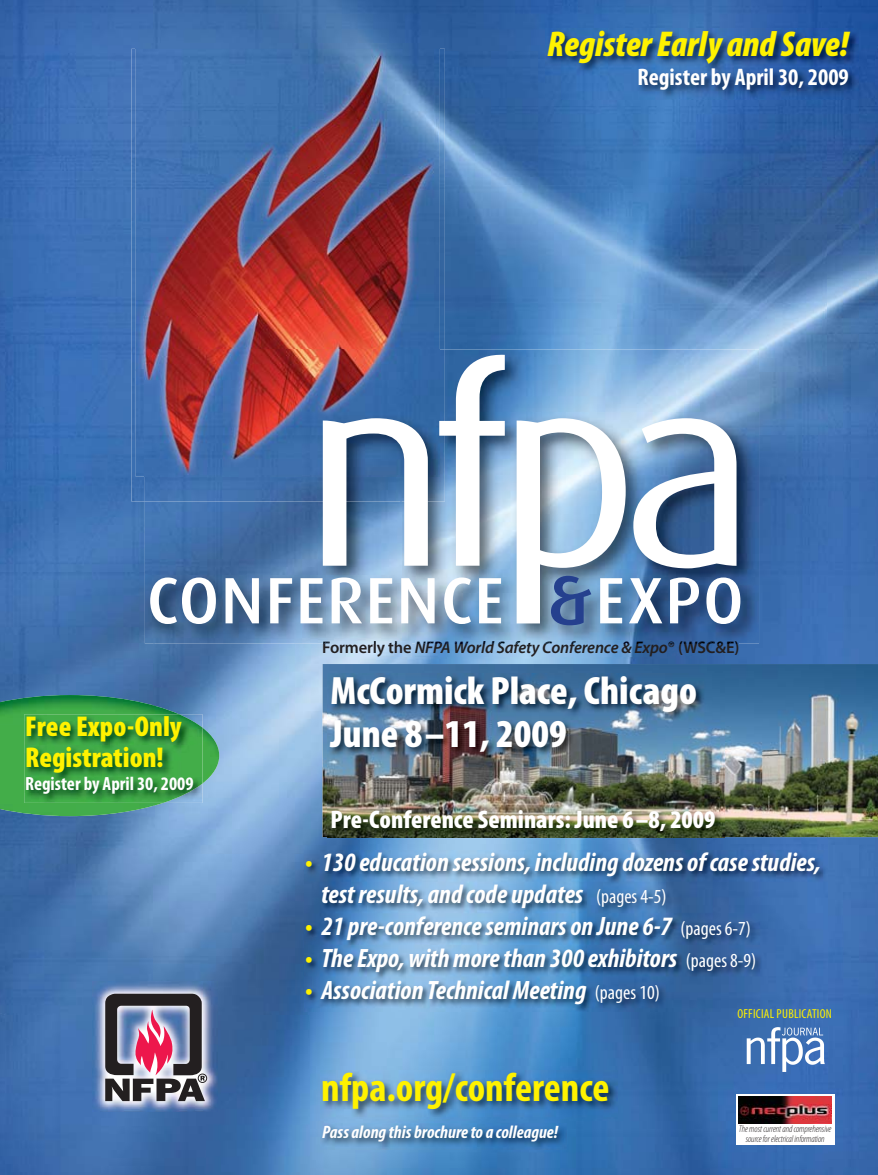
<style>
.page{position:relative;width:878px;height:1175px;background:#fff}
.page>*{position:absolute;margin:0;border:0;box-sizing:border-box;transform-origin:0 0}
.t1{font:700 condensed 40.5px "Myriad Pro";color:#fff200}
.t2{font:900 condensed 39.75px/43.5px "Myriad Pro";color:#fff}
.t3{font:italic 900 condensed 36px "Myriad Pro";color:#fff200}
.t4{font:900 condensed 28.65px/31px "Myriad Pro";color:#fff200}
.t5{font:italic 700 condensed 26.7px/32px "Myriad Pro";color:#fff}
.t6{font:900 condensed 25.5px "Myriad Pro";color:#fff}
.t7{font:700 condensed 24px "Myriad Pro";color:#fff}
.t8{font:700 condensed 19.2px "Myriad Pro";color:#fff}
.t9{font:italic 700 condensed 18px "Myriad Pro";color:#fff}
.t10{font:italic 600 16.8px "Myriad Pro";letter-spacing:-.01em;color:#231f20}
.t11{font:italic 600 16.8px "Myriad Pro";letter-spacing:-.01em;color:#000118}
.t12{font:600 16.8px "Myriad Pro";letter-spacing:-.01em;color:#231f20}
.t13{font:condensed 13.05px "Myriad Pro";letter-spacing:.02em;color:#fff200}
.t14{font:italic 300 condensed 9.75px/9.8px "Myriad Pro";letter-spacing:-.01em;color:#231f20;text-align:center}
.s1{font-style:normal;color:#13181f}
.s2{font-style:normal;color:#13171f}
.s3{font-style:normal;color:#0f151e}
.s4{color:#04101d}
.s5{color:#010e1d}
.s6{color:#00041a}
.s7{color:#00081c}
.s8{color:#000c1d}
.s9{color:#010f1d}
.s10{color:#06131f}
.s11{color:#03111e}
.s12{color:#07121e}
.s13{color:#000118}
.s14{color:#000004}
.s15{font-style:normal;color:#000002}
.s16{font-style:normal;color:#000003}
.s17{font-style:normal;color:#000005}
.s18{font-style:normal;color:#000007}
.s19{font-style:normal;color:#fff200}
.s20{font-weight:400;font-style:normal;font-size:19.95px}
</style>
<div class="page">
<img style="left:0;top:0;width:153px;height:695px">
<img style="left:153px;top:0;width:725px;height:52px">
<img style="left:445px;top:52px;width:382px;height:320px">
<img style="left:827px;top:52px;width:51px;height:1122px">
<img style="left:724px;top:372px;width:104px;height:292px">
<img style="left:153px;top:643px;width:208px;height:211px">
<img style="left:361px;top:643px;width:363px;height:21px">
<img style="left:0;top:816px;width:154px;height:199px">
<img style="left:361px;top:837px;width:467px;height:17px">
<img style="left:153px;top:854px;width:156px;height:161px">
<div style="left:776px;top:854px;width:52px;height:320px;background:#386bb3"></div>
<img style="left:309px;top:1011px;width:467px;height:163px">
<img style="left:0;top:1015px;width:101px;height:159px">
<img style="left:206px;top:1015px;width:103px;height:159px">
<img style="left:101px;top:1111px;width:105px;height:63px">
<img style="left:323px;top:643px;width:88px;height:13px">
<img style="left:415px;top:643px;width:252px;height:14px">
<img style="left:668px;top:643px;width:70px;height:12px">
<img style="left:322px;top:664px;width:556px;height:173px">
<img style="left:328px;top:673px;width:396px;height:167px">
<img style="left:545px;top:29px;width:313px;height:70px">
<img style="left:320px;top:1123px;width:247px;height:26px">
<img style="left:304px;top:850px;width:523px;height:161px">
<img style="left:320px;top:1070px;width:298px;height:48px">
<img style="left:93px;top:981px;width:124px;height:130px">
<div style="left:198px;top:1073px;width:9px;height:9px;border:1px solid #231f20;border-radius:50%"></div>
<svg style="left:105px;top:993px;width:100px;height:108px;background:#806d7d"></svg>
<img style="left:136px;top:44px;width:303px;height:305px">
<img style="left:131px;top:49px;width:15px;height:452px">
<img style="left:438px;top:49px;width:7px;height:300px">
<img style="left:136px;top:369px;width:9px;height:108px">
<img style="left:401px;top:349px;width:358px;height:294px">
<img style="left:145px;top:501px;width:256px;height:142px">
<img style="left:145px;top:349px;width:300px;height:152px">
<img style="left:145px;top:349px;width:294px;height:128px">
<svg style="left:323px;top:353px;width:413px;height:270px"></svg>
<svg style="left:600px;top:577px;width:140px;height:47px"></svg>
<svg style="left:551px;top:576px;width:40px;height:49px;background:#4d6da3"></svg>
<svg style="left:150px;top:577px;width:351px;height:47px"></svg>
<img style="left:742px;top:1025px;width:87px;height:50px">
<img style="left:0;top:695px;width:219px;height:121px">
<img style="left:24px;top:714px;width:178px;height:89px">
<div style="left:736px;top:1094px;width:98px;height:50px;background:#fff"></div>
<img style="left:738px;top:1096px;width:93px;height:27px">
<h3 class="t3" style="left:547px;top:31px;width:303px">Register Early and Save!</h3>
<p class="t7" style="left:637px;top:68px;width:213px">Register by April 30, 2009</p>
<p class="t4" style="left:25px;top:713px;width:158px">Free Expo-Only<br>Registration!</p>
<p class="t8" style="left:25px;top:776px;width:170px">Register by April 30, 2009</p>
<p class="t11" style="left:373px;top:641px;width:203px"><span class="s1">l</span> <span class="s2">t</span><span class="s3">h</span> <span class="s4">N</span><span class="s5">F</span><span class="s6">P</span>AW <span class="s7">ld</span><span class="s8">S</span> <span class="s9">f</span> <span class="s10">t</span> <span class="s11">C</span> <span class="s8">f</span></p>
<p class="t12" style="left:322px;top:641px;width:91px"><span class="s12">F</span>ormer y e</p>
<p class="t10" style="left:466px;top:641px;width:16px">or</p>
<p class="t10" style="left:504px;top:641px;width:236px">a e y on erence <span class="s13">&amp;</span> <span class="s14">E</span>xpo<span class="s15">® (W</span><span class="s16">SC</span><span class="s17">&amp;E</span><span class="s18">)</span></p>
<h2 class="t2" style="left:330px;top:671px;width:368px">McCormick Place, Chicago<br>June 8–11, 2009</h2>
<p class="t6" style="left:330px;top:810px;width:386px">Pre-Conference Seminars: June 6–8, 2009</p>
<p class="t5" style="left:321px;top:847px;width:501px;text-indent:-16px"><span class="s19">•</span> 130 education sessions, including dozens of case studies, test results, and code updates <span class="s20">(pages 4-5)</span></p>
<p class="t5" style="left:305px;top:911px;width:447px"><span class="s19">•</span> 21 pre-conference seminars on June 6-7 <span class="s20">(pages 6-7)</span></p>
<p class="t5" style="left:305px;top:943px;width:452px"><span class="s19">•</span> The Expo, with more than 300 exhibitors <span class="s20">(pages 8-9)</span></p>
<p class="t5" style="left:305px;top:975px;width:356px"><span class="s19">•</span> Association Technical Meeting <span class="s20">(pages 10)</span></p>
<h1 class="t1" style="left:321px;top:1071px;width:290px">nfpa.org/conference</h1>
<p class="t9" style="left:322px;top:1124px;width:237px">Pass along this brochure to a colleague!</p>
<p class="t13" style="left:737px;top:1008px;width:96px">OFFICIAL PUBLICATION</p>
<p class="t14" style="left:738px;top:1124px;width:94px">The most current and comprehensive source for electrical information</p>
</div>
